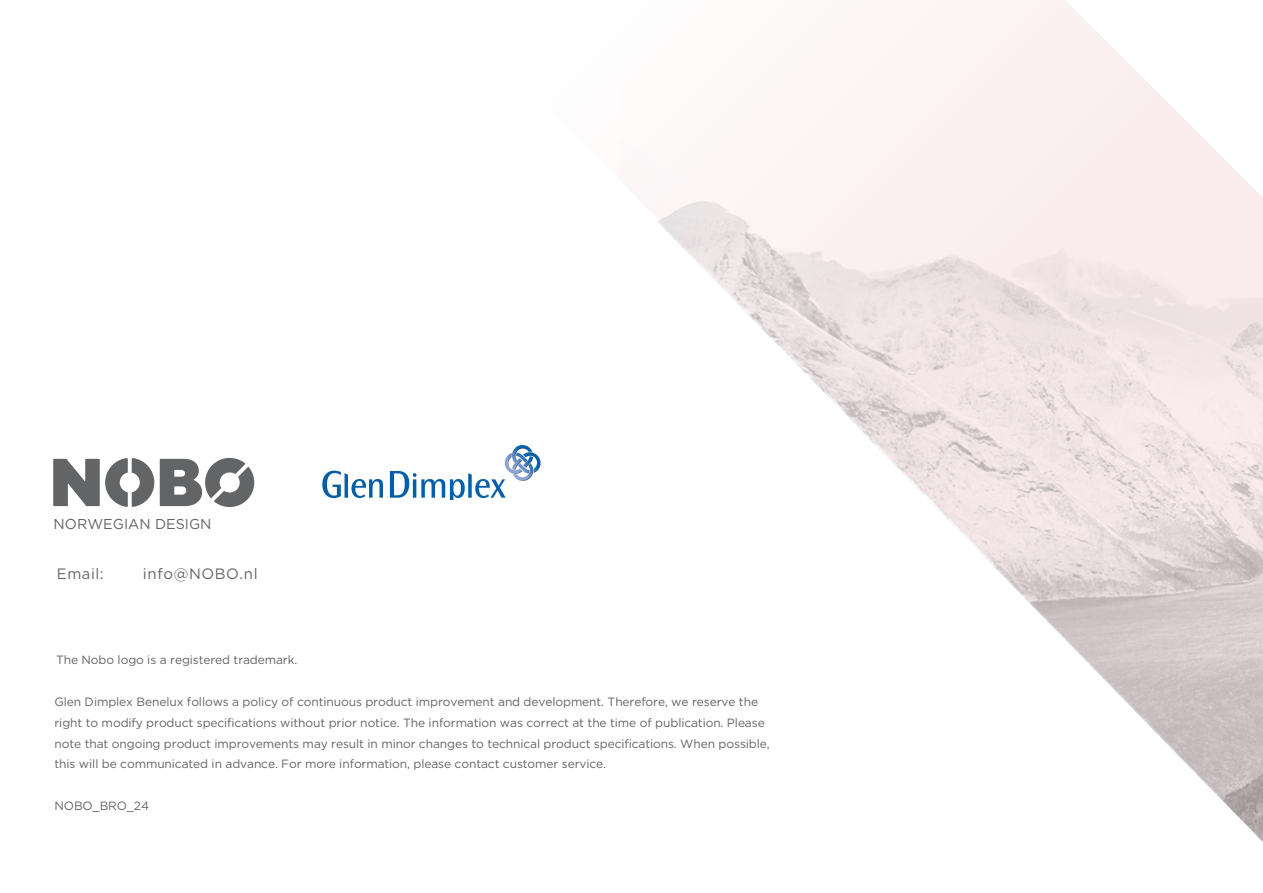
<style>
.page{position:relative;width:1263px;height:893px;background:#fff}
.page>*{position:absolute;margin:0;border:0;box-sizing:border-box;transform-origin:0 0}
.t1{font:15px "Gotham";letter-spacing:.04em;color:#636466}
.t2{font:14.25px "Gotham";color:#636466}
.t3{font:12px/20.9px "Gotham";letter-spacing:-.01em;color:#646363}
</style>
<div class="page">
<svg style="left:658px;top:0;width:605px;height:842px"></svg>
<svg style="left:53px;top:458px;width:101px;height:49px"></svg>
<svg style="left:160px;top:457px;width:95px;height:50px"></svg>
<img style="left:322px;top:445px;width:219px;height:55px">
<p class="t2" style="left:54px;top:516px;width:159px">NORWEGIAN DESIGN</p>
<p class="t1" style="left:57px;top:565px;width:48px">Email:</p>
<p class="t1" style="left:143px;top:565px;width:116px">info@NOBO.nl</p>
<p class="t3" style="left:56px;top:649px;width:243px">The Nobo logo is a registered trademark.</p>
<p class="t3" style="left:55px;top:691px;width:717px">Glen Dimplex Benelux follows a policy of continuous product improvement and development. Therefore, we reserve the right to modify product specifications without prior notice. The information was correct at the time of publication. Please note that ongoing product improvements may result in minor changes to technical product specifications. When possible, this will be communicated in advance. For more information, please contact customer service.</p>
<p class="t3" style="left:55px;top:795px;width:96px">NOBO_BRO_24</p>
</div>
